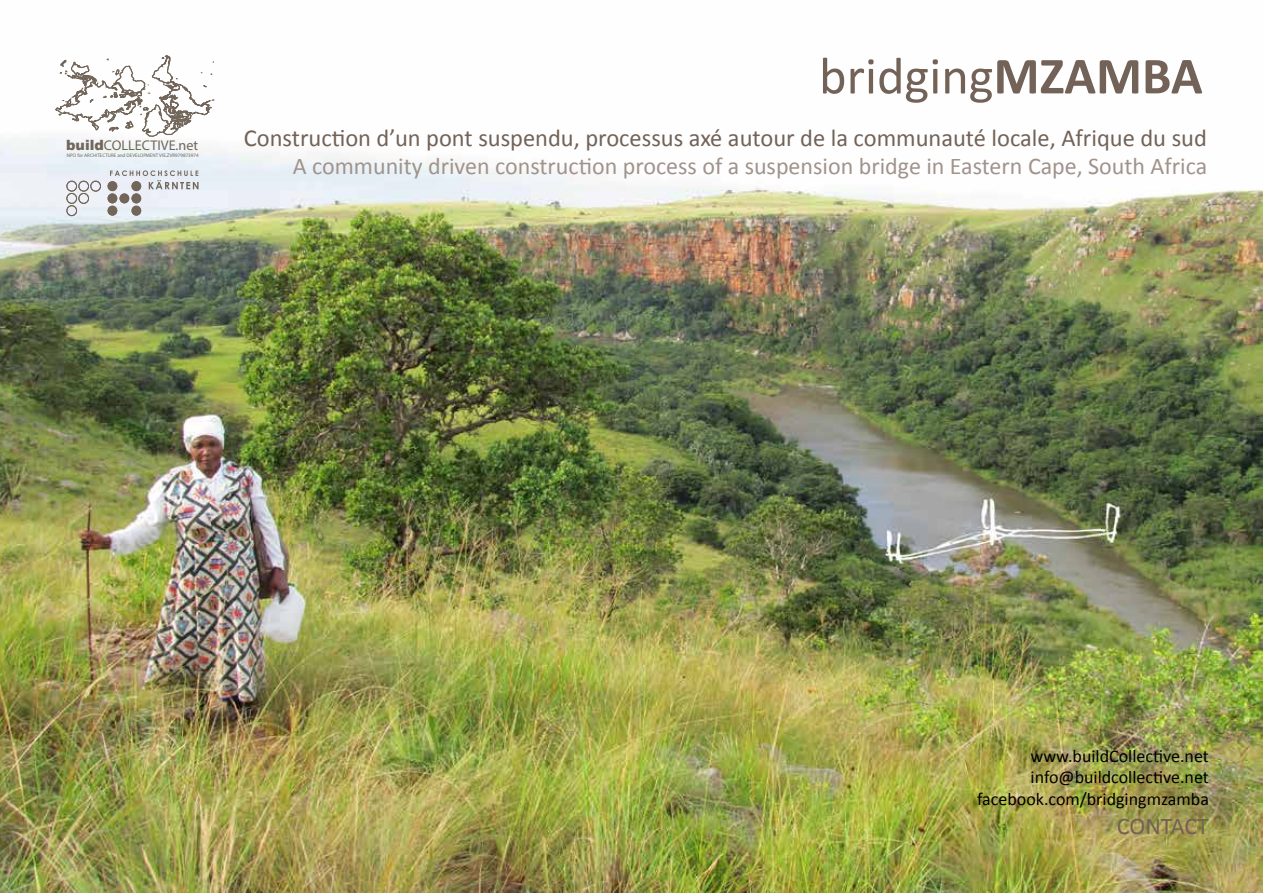
<style>
.page{position:relative;width:1263px;height:893px;background:#fff}
.page>*{position:absolute;margin:0;border:0;box-sizing:border-box;transform-origin:0 0}
.t1{font:52.5px "Calibri";color:#726257}
.t2{font:24.45px "Calibri";color:#726257}
.t3{font:24px "Calibri";color:#a0938b}
.t4{font:24px "Calibri";letter-spacing:-.005em;color:#726257}
.t5{font:18px/21.6px "Calibri";color:#000;text-align:right}
.t6{font:14.1px "Kalinga";color:#716659}
.t7{font:5.1px "Kalinga";color:#716659}
.s1{font-family:"Arial";font-weight:900}
.s2{font-family:"Myriad Pro"}
.s3{font-weight:700}
</style>
<div class="page">
<img style="left:0;top:99px;width:1263px;height:794px">
<svg style="left:55px;top:55px;width:159px;height:82px"></svg>
<div style="left:67px;top:181px;width:10px;height:10px;border:1px solid #716659;border-radius:50%"></div>
<div style="left:79px;top:181px;width:10px;height:10px;border:1px solid #716659;border-radius:50%"></div>
<div style="left:91px;top:181px;width:10px;height:10px;border:1px solid #716659;border-radius:50%"></div>
<div style="left:67px;top:193px;width:10px;height:11px;border:1px solid #716659;border-radius:50%"></div>
<div style="left:79px;top:193px;width:10px;height:11px;border:1px solid #716659;border-radius:50%"></div>
<div style="left:67px;top:205px;width:10px;height:11px;border:1px solid #716659;border-radius:50%"></div>
<div style="left:108px;top:181px;width:9px;height:10px;background:#716659;border-radius:50%"></div>
<div style="left:131px;top:181px;width:10px;height:10px;background:#716659;border-radius:50%"></div>
<div style="left:108px;top:193px;width:9px;height:10px;background:#716659;border-radius:50%"></div>
<div style="left:120px;top:193px;width:9px;height:10px;background:#716659;border-radius:50%"></div>
<div style="left:131px;top:193px;width:10px;height:10px;background:#716659;border-radius:50%"></div>
<div style="left:108px;top:206px;width:9px;height:10px;background:#716659;border-radius:50%"></div>
<div style="left:131px;top:206px;width:10px;height:10px;background:#716659;border-radius:50%"></div>
<svg style="left:110px;top:170px;width:89px;height:19px;background:#cacbce"></svg>
<p class="t6" style="left:66px;top:137px;width:133px"><span class="s1">build</span>COLLECTIVE.net</p>
<p class="t7" style="left:67px;top:152px;width:133px">NPO for ARCHITECTURE and DEVELOPMENT <span class="s2">VIE.ZVR979873974</span></p>
<h1 class="t1" style="left:819px;top:43px;width:385px">bridging<span class="s3">MZAMBA</span></h1>
<p class="t2" style="left:244px;top:122px;width:964px">Construction d’un pont suspendu, processus axé autour de la communauté locale, Afrique du sud</p>
<p class="t3" style="left:293px;top:152px;width:916px">A community driven construction process of a suspension bridge in Eastern Cape, South Africa</p>
<p class="t5" style="left:977px;top:744px;width:233px">www.buildCollective.net info@buildcollective.net facebook.com/bridgingmzamba</p>
<p class="t4" style="left:1117px;top:812px;width:94px">CONTACT</p>
</div>
